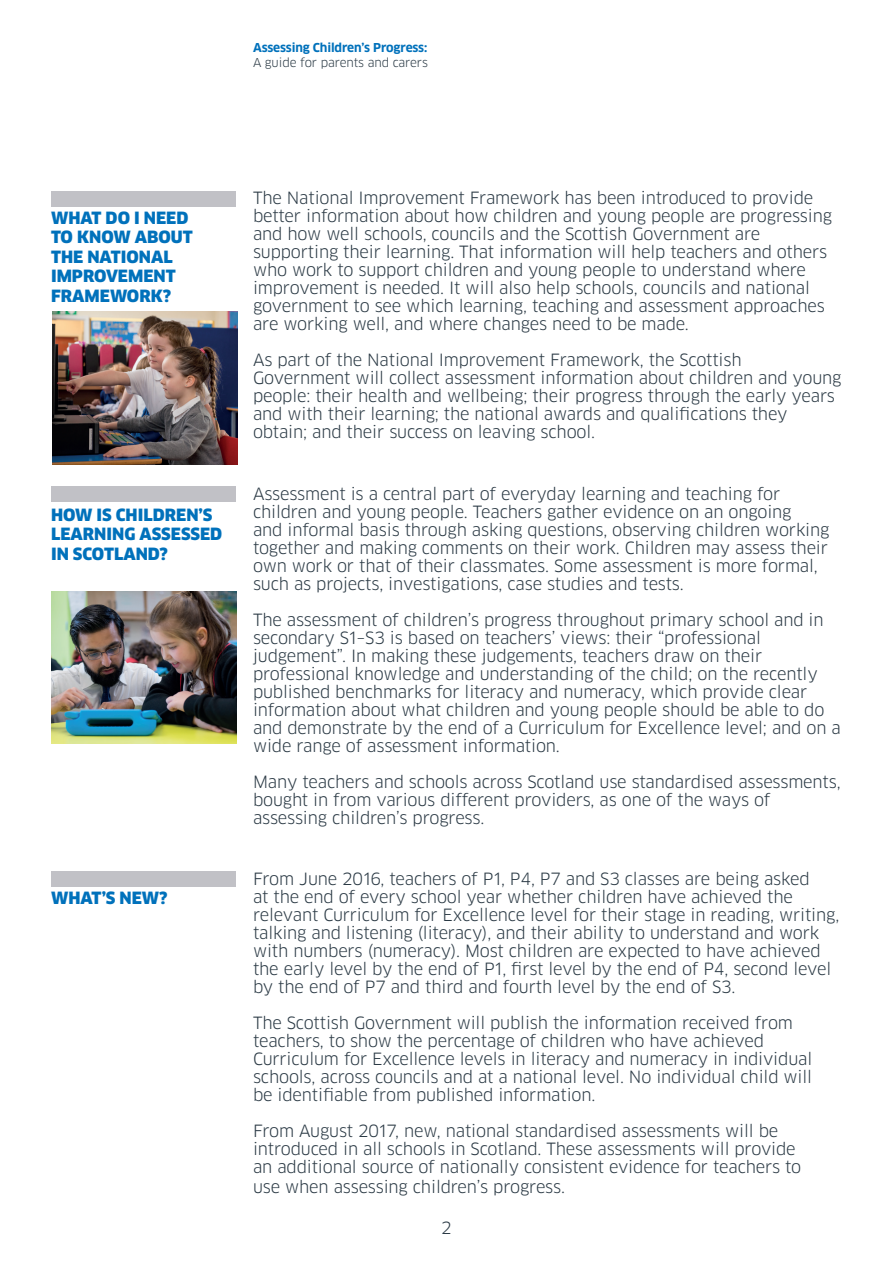
<style>
.page{position:relative;width:893px;height:1263px;background:#fff}
.page>*{position:absolute;margin:0;border:0;box-sizing:border-box;transform-origin:0 0}
.t1{font:16.5px/18px "Clan LF";letter-spacing:-.01em;color:#2b3a45}
.t2{font:900 16.5px/19.5px "Clan";color:#0071bb}
.t3{font:700 12px "Clan";letter-spacing:-.01em;color:#0071bb}
.t4{font:12px "Clan LF";letter-spacing:-.01em;color:#2b3a45}
</style>
<div class="page">
<div style="left:51px;top:191px;width:185px;height:16px;background:#c1c1c6"></div>
<div style="left:51px;top:486px;width:185px;height:16px;background:#c1c1c6"></div>
<div style="left:51px;top:871px;width:185px;height:15px;background:#c1c1c6"></div>
<img style="left:51px;top:591px;width:185px;height:152px">
<img style="left:52px;top:311px;width:185px;height:154px">
<p class="t3" style="left:253px;top:40px;width:176px">Assessing Children’s Progress:</p>
<p class="t4" style="left:253px;top:55px;width:176px">A guide for parents and carers</p>
<p class="t2" style="left:51px;top:208px;width:143px">WHAT DO I NEED<br>TO KNOW ABOUT<br>THE NATIONAL<br>IMPROVEMENT<br>FRAMEWORK?</p>
<p class="t2" style="left:51px;top:505px;width:173px">HOW IS CHILDREN’S<br>LEARNING ASSESSED<br>IN SCOTLAND?</p>
<p class="t2" style="left:51px;top:888px;width:118px">WHAT’S NEW?</p>
<p class="t1" style="left:253px;top:189px;width:581px">The National Improvement Framework has been introduced to provide better information about how children and young people are progressing and how well schools, councils and the Scottish Government are supporting their learning. That information will help teachers and others who work to support children and young people to understand where improvement is needed. It will also help schools, councils and national government to see which learning, teaching and assessment approaches are working well, and where changes need to be made.</p>
<p class="t1" style="left:253px;top:351px;width:590px">As part of the National Improvement Framework, the Scottish Government will collect assessment information about children and young people: their health and wellbeing; their progress through the early years and with their learning; the national awards and qualifications they obtain; and their success on leaving school.</p>
<p class="t1" style="left:253px;top:485px;width:578px">Assessment is a central part of everyday learning and teaching for children and young people. Teachers gather evidence on an ongoing<br>and informal basis through asking questions, observing children working together and making comments on their work. Children may assess their own work or that of their classmates. Some assessment is more formal, such as projects, investigations, case studies and tests.</p>
<p class="t1" style="left:253px;top:611px;width:589px">The assessment of children’s progress throughout primary school and in secondary S1–S3 is based on teachers’ views: their “professional judgement”. In making these judgements, teachers draw on their professional knowledge and understanding of the child; on the recently published benchmarks for literacy and numeracy, which provide clear information about what children and young people should be able to do and demonstrate by the end of a Curriculum for Excellence level; and on a wide range of assessment information.</p>
<p class="t1" style="left:253px;top:773px;width:589px">Many teachers and schools across Scotland use standardised assessments, bought in from various different providers, as one of the ways of assessing children’s progress.</p>
<p class="t1" style="left:253px;top:870px;width:588px">From June 2016, teachers of P1, P4, P7 and S3 classes are being asked<br>at the end of every school year whether children have achieved the relevant Curriculum for Excellence level for their stage in reading, writing, talking and listening (literacy), and their ability to understand and work with numbers (numeracy). Most children are expected to have achieved the early level by the end of P1, first level by the end of P4, second level by the end of P7 and third and fourth level by the end of S3.</p>
<p class="t1" style="left:253px;top:1014px;width:561px">The Scottish Government will publish the information received from teachers, to show the percentage of children who have achieved Curriculum for Excellence levels in literacy and numeracy in individual schools, across councils and at a national level. No individual child will be identifiable from published information.</p>
<p class="t1" style="left:253px;top:1122px;width:550px">From August 2017, new, national standardised assessments will be introduced in all schools in Scotland. These assessments will provide an additional source of nationally consistent evidence for teachers to</p>
<p class="t1" style="left:253px;top:1178px;width:314px">use when assessing children’s progress.</p>
<p class="t1" style="left:441px;top:1219px;width:12px">2</p>
</div>
